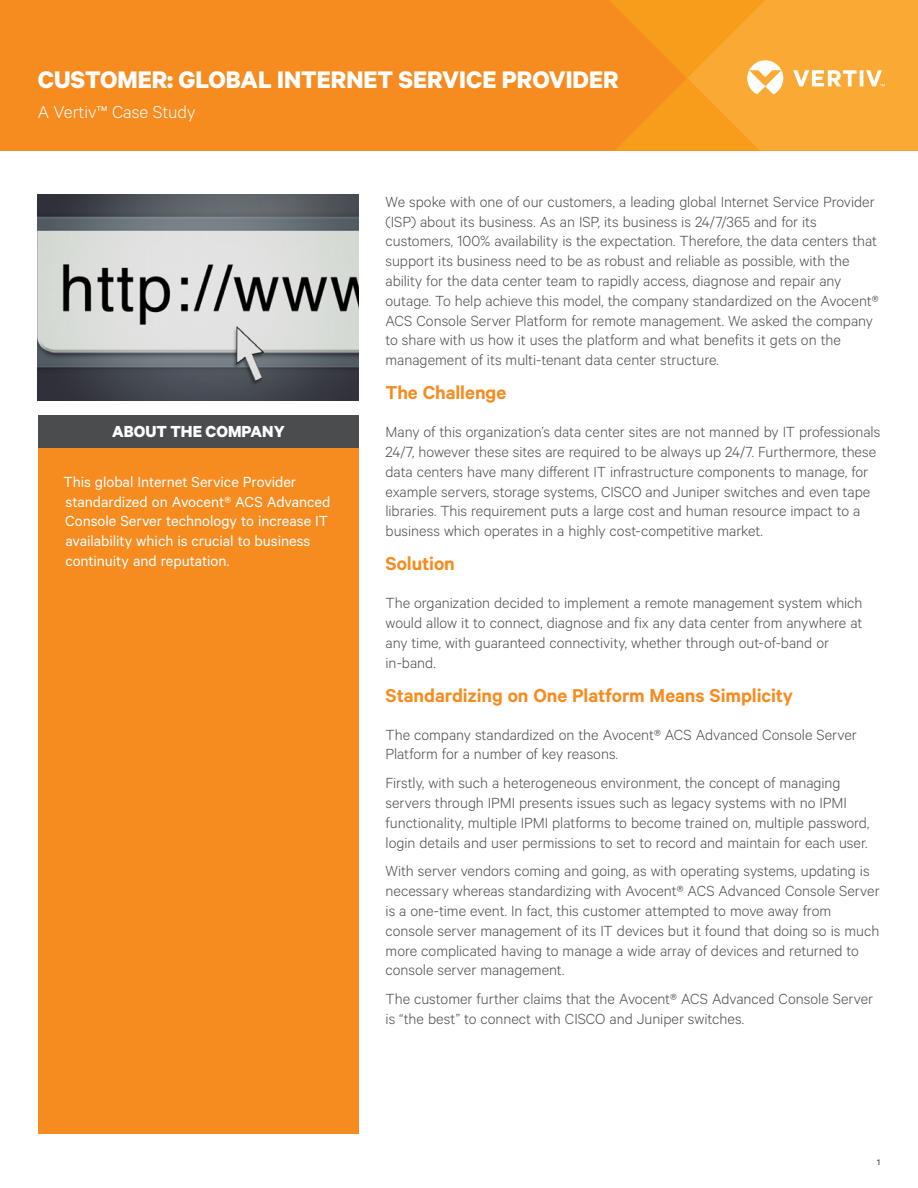
<style>
.page{position:relative;width:918px;height:1188px;background:#fff}
.page>*{position:absolute;margin:0;border:0;box-sizing:border-box;transform-origin:0 0}
.Vertiv_Header_Title{font:700 27px "Calibre";color:#fff}
.Vertiv_Orange_Main_H{font:600 21px "Calibre";letter-spacing:-.005em;color:#f68b1f}
.Vertiv_Header_Subtit{font:300 19.5px "Calibre";color:#fff}
.Gray_Box_Heading{font:700 18px "Calibre";color:#fff}
.Vertiv_Body_Text{font:300 16.5px/19.8px "Calibre";color:#4b4c4d}
.Orange_Column_Body_T{font:16.5px/19.8px "Calibre";letter-spacing:-.005em;color:#fff}
.Page_Number_Right{font:9px "Calibre";color:#231f20}
</style>
<div class="page">
<div style="left:0;top:0;width:609px;height:151px;background:#f68b1f"></div>
<svg style="left:609px;top:0;width:309px;height:151px;background:#f9a431"></svg>
<div style="left:38px;top:448px;width:321px;height:686px;background:#f68b1f"></div>
<div style="left:38px;top:415px;width:321px;height:33px;background:#4b4c4d"></div>
<img style="left:38px;top:194px;width:321px;height:206px">
<p class="Vertiv_Header_Title" style="left:38px;top:63px;width:582px">CUSTOMER: GLOBAL INTERNET SERVICE PROVIDER</p>
<p class="Vertiv_Header_Subtit" style="left:38px;top:100px;width:159px">A Vertiv™ Case Study</p>
<p class="Gray_Box_Heading" style="left:112px;top:421px;width:174px">ABOUT THE COMPANY</p>
<p class="Orange_Column_Body_T" style="left:63px;top:471px;width:269px">This global Internet Service Provider standardized on Avocent® ACS Advanced Console Server technology to increase IT availability which is crucial to business continuity and reputation.</p>
<p class="Vertiv_Body_Text" style="left:386px;top:191px;width:495px">We spoke with one of our customers, a leading global Internet Service Provider (ISP) about its business. As an ISP, its business is 24/7/365 and for its customers, 100% availability is the expectation. Therefore, the data centers that support its business need to be as robust and reliable as possible, with the ability for the data center team to rapidly access, diagnose and repair any outage. To help achieve this model, the company standardized on the Avocent® ACS Console Server Platform for remote management. We asked the company to share with us how it uses the platform and what benefits it gets on the management of its multi-tenant data center structure.</p>
<p class="Vertiv_Orange_Main_H" style="left:386px;top:380px;width:122px">The Challenge</p>
<p class="Vertiv_Body_Text" style="left:386px;top:421px;width:496px">Many of this organization’s data center sites are not manned by IT professionals 24/7, however these sites are required to be always up 24/7. Furthermore, these data centers have many different IT infrastructure components to manage, for example servers, storage systems, CISCO and Juniper switches and even tape libraries. This requirement puts a large cost and human resource impact to a business which operates in a highly cost-competitive market.</p>
<p class="Vertiv_Orange_Main_H" style="left:386px;top:551px;width:71px">Solution</p>
<p class="Vertiv_Body_Text" style="left:386px;top:592px;width:478px">The organization decided to implement a remote management system which would allow it to connect, diagnose and fix any data center from anywhere at any time, with guaranteed connectivity, whether through out-of-band or in-band.</p>
<p class="Vertiv_Orange_Main_H" style="left:386px;top:683px;width:409px">Standardizing on One Platform Means Simplicity</p>
<p class="Vertiv_Body_Text" style="left:386px;top:724px;width:473px">The company standardized on the Avocent® ACS Advanced Console Server<br>Platform for a number of key reasons.</p>
<p class="Vertiv_Body_Text" style="left:386px;top:772px;width:485px">Firstly, with such a heterogeneous environment, the concept of managing servers through IPMI presents issues such as legacy systems with no IPMI functionality, multiple IPMI platforms to become trained on, multiple password, login details and user permissions to set to record and maintain for each user.</p>
<p class="Vertiv_Body_Text" style="left:386px;top:861px;width:496px">With server vendors coming and going, as with operating systems, updating is necessary whereas standardizing with Avocent® ACS Advanced Console Server is a one-time event. In fact, this customer attempted to move away from console server management of its IT devices but it found that doing so is much more complicated having to manage a wide array of devices and returned to console server management.</p>
<p class="Vertiv_Body_Text" style="left:386px;top:988px;width:489px">The customer further claims that the Avocent® ACS Advanced Console Server is “the best” to connect with CISCO and Juniper switches.</p>
<p class="Page_Number_Right" style="left:877px;top:1157px;width:4px">1</p>
</div>
